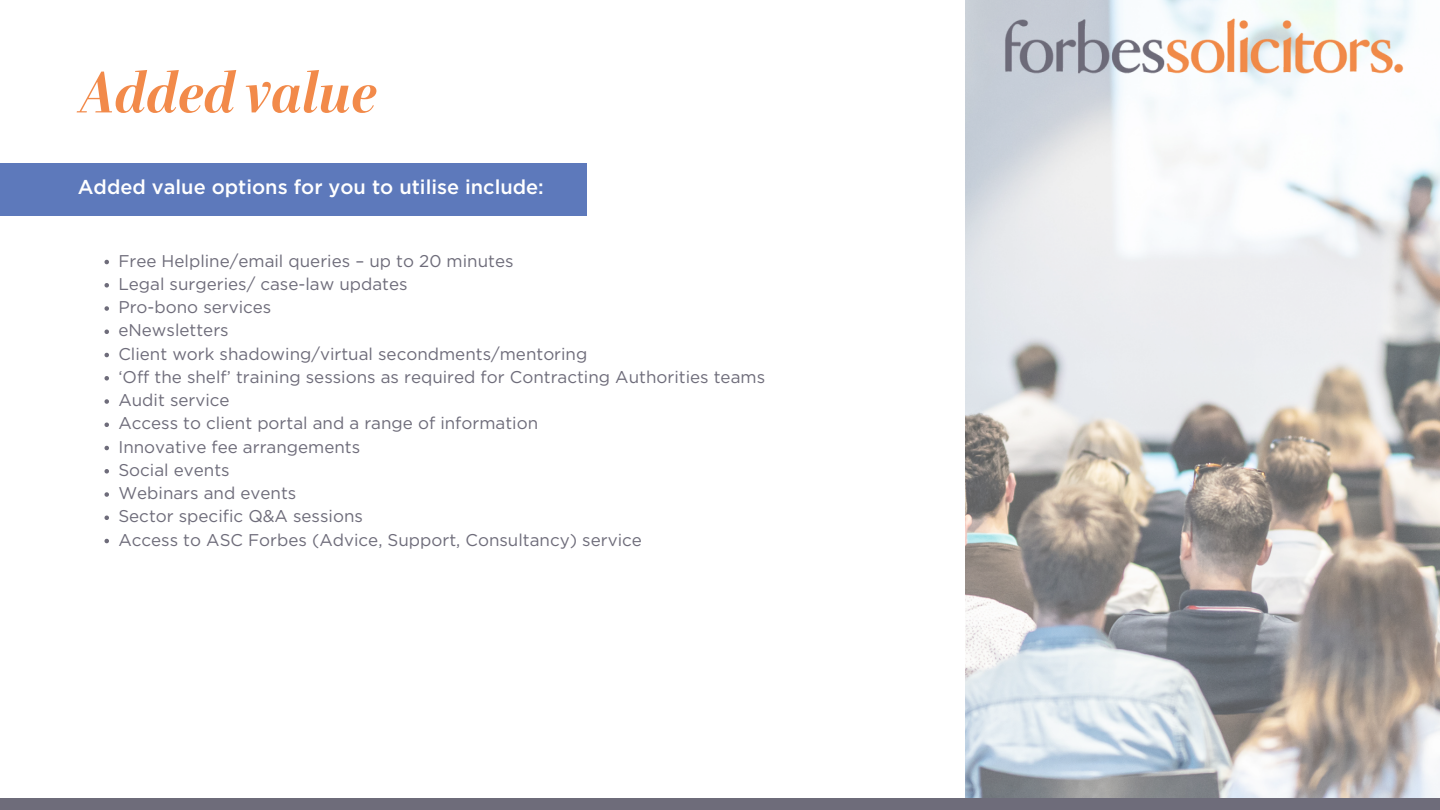
<style>
.page{position:relative;width:1440px;height:810px;background:#fff}
.page>*{position:absolute;margin:0;border:0;box-sizing:border-box;transform-origin:0 0}
.t1{font:italic 700 58px "Exquise FY";color:#f28a4a}
.t2{font:500 20px "Gotham";color:#fff}
.t3{font:17px "Gotham";color:#6e6c7a}
</style>
<div class="page">
<svg style="left:104px;top:260px;width:5px;height:4px"></svg>
<svg style="left:104px;top:283px;width:5px;height:5px"></svg>
<svg style="left:104px;top:306px;width:5px;height:5px"></svg>
<svg style="left:104px;top:330px;width:5px;height:4px"></svg>
<svg style="left:104px;top:353px;width:5px;height:4px"></svg>
<svg style="left:104px;top:376px;width:5px;height:5px"></svg>
<svg style="left:104px;top:399px;width:5px;height:5px"></svg>
<svg style="left:104px;top:423px;width:5px;height:4px"></svg>
<svg style="left:104px;top:446px;width:5px;height:4px"></svg>
<svg style="left:104px;top:469px;width:5px;height:5px"></svg>
<svg style="left:104px;top:492px;width:5px;height:5px"></svg>
<svg style="left:104px;top:516px;width:5px;height:4px"></svg>
<svg style="left:104px;top:539px;width:5px;height:4px"></svg>
<img style="left:966px;top:0;width:474px;height:799px">
<img style="left:996px;top:15px;width:418px;height:66px">
<div style="left:0;top:163px;width:586px;height:53px;background:#5d79bb"></div>
<div style="left:0;top:799px;width:1440px;height:11px;background:#6e6c7a"></div>
<p class="t1" style="left:81px;top:57px;width:298px">Added value</p>
<p class="t2" style="left:78px;top:178px;width:468px">Added value options for you to utilise include:</p>
<p class="t3" style="left:118px;top:253px;width:397px">Free Helpline/email queries – up to 20 minutes</p>
<p class="t3" style="left:118px;top:276px;width:291px">Legal surgeries/ case-law updates</p>
<p class="t3" style="left:118px;top:299px;width:155px">Pro-bono services</p>
<p class="t3" style="left:118px;top:323px;width:112px">eNewsletters</p>
<p class="t3" style="left:118px;top:346px;width:471px">Client work shadowing/virtual secondments/mentoring</p>
<p class="t3" style="left:118px;top:369px;width:648px">‘Off the shelf’ training sessions as required for Contracting Authorities teams</p>
<p class="t3" style="left:118px;top:392px;width:113px">Audit service</p>
<p class="t3" style="left:118px;top:416px;width:421px">Access to client portal and a range of information</p>
<p class="t3" style="left:118px;top:439px;width:243px">Innovative fee arrangements</p>
<p class="t3" style="left:118px;top:462px;width:113px">Social events</p>
<p class="t3" style="left:118px;top:485px;width:179px">Webinars and events</p>
<p class="t3" style="left:118px;top:509px;width:246px">Sector specific Q&amp;A sessions</p>
<p class="t3" style="left:118px;top:532px;width:525px">Access to ASC Forbes (Advice, Support, Consultancy) service</p>
</div>
